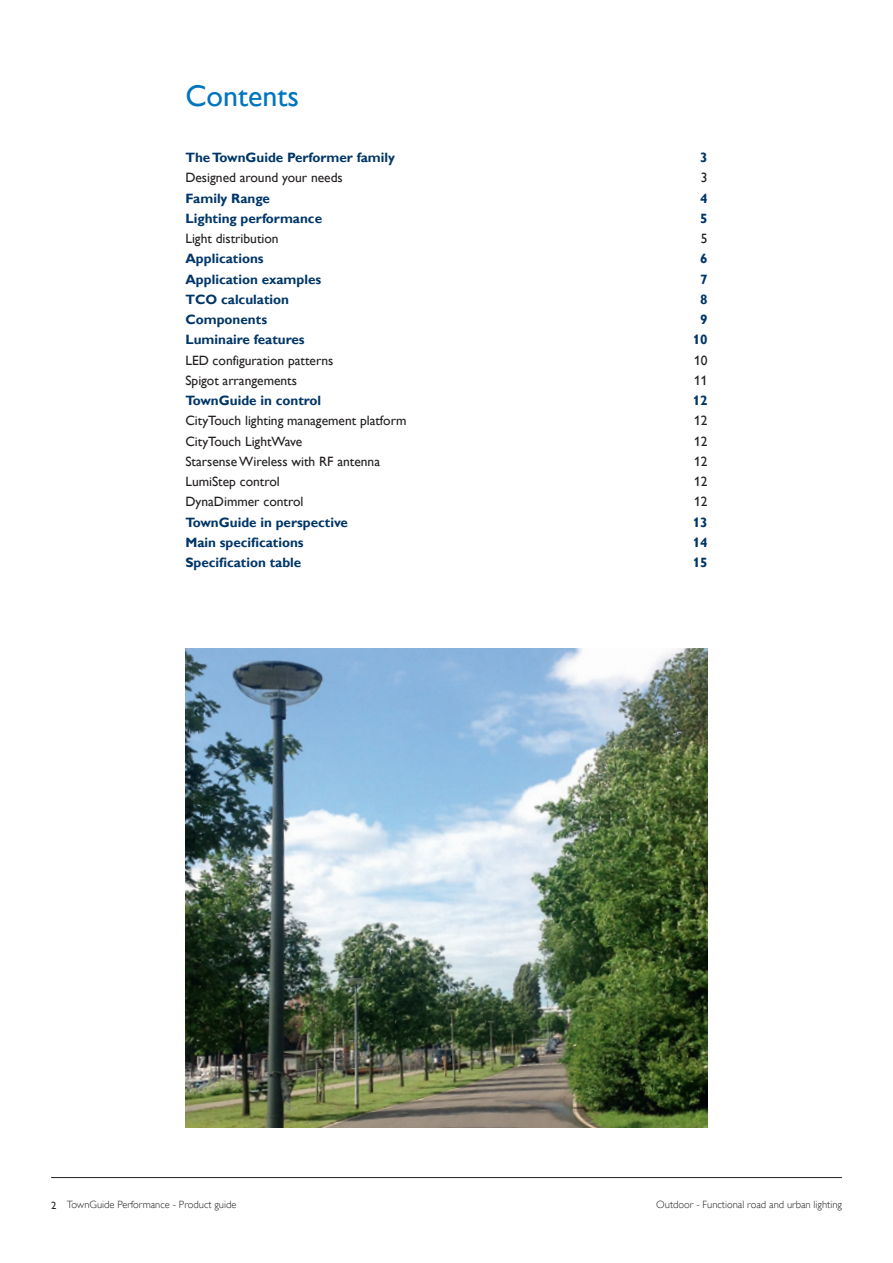
<style>
.page{position:relative;width:893px;height:1263px;background:#fff}
.page>*{position:absolute;margin:0;border:0;box-sizing:border-box;transform-origin:0 0}
.t1{font:30px "Gill Sans Alt One WGL";color:#0075be}
.t2{font:700 13.5px/20.2px "Gill Sans Alt One WGL";color:#003667}
.t3{font:13.5px/20.2px "Gill Sans Alt One WGL";color:#231f20}
.t4{font:10.5px "Gill Sans Alt One WGL Light";color:#231f20}
.s1{font-family:"Gill Sans Alt One WGL"}
</style>
<div class="page">
<img style="left:185px;top:648px;width:523px;height:479px">
<hr style="left:51px;top:1177px;width:791px;height:1px;background:#231f20">
<h1 class="t1" style="left:185px;top:75px;width:115px">Contents</h1>
<p class="t2" style="left:185px;top:147px;width:211px">The TownGuide Performer family</p>
<p class="t3" style="left:185px;top:167px;width:159px">Designed around your needs</p>
<p class="t2" style="left:185px;top:188px;width:138px">Family Range<br>Lighting performance</p>
<p class="t3" style="left:185px;top:228px;width:95px">Light distribution</p>
<p class="t2" style="left:185px;top:248px;width:137px">Applications<br>Application examples<br>TCO calculation<br>Components<br>Luminaire features</p>
<p class="t3" style="left:185px;top:350px;width:149px">LED configuration patterns<br>Spigot arrangements</p>
<p class="t2" style="left:185px;top:390px;width:137px">TownGuide in control</p>
<p class="t3" style="left:185px;top:410px;width:223px">CityTouch lighting management platform<br>CityTouch LightWave<br>Starsense Wireless with RF antenna<br>LumiStep control<br>DynaDimmer control</p>
<p class="t2" style="left:185px;top:512px;width:164px">TownGuide in perspective<br>Main specifications<br>Specification table</p>
<p class="t2" style="left:700px;top:147px;width:9px">3</p>
<p class="t3" style="left:701px;top:167px;width:8px">3</p>
<p class="t2" style="left:700px;top:188px;width:9px">4<br>5</p>
<p class="t3" style="left:701px;top:228px;width:8px">5</p>
<p class="t2" style="left:693px;top:248px;width:16px;text-align:center">6<br>7<br>8<br>9<br>10</p>
<p class="t3" style="left:694px;top:350px;width:15px">10<br>11</p>
<p class="t2" style="left:693px;top:390px;width:16px">12</p>
<p class="t3" style="left:694px;top:410px;width:15px;text-align:justify">12<br>12<br>12<br>12<br>12</p>
<p class="t2" style="left:693px;top:512px;width:16px;text-align:justify">13<br>14<br>15</p>
<p class="t4" style="left:51px;top:1198px;width:187px"><span class="s1">2</span> TownGuide Performance - Product guide</p>
<p class="t4" style="left:656px;top:1198px;width:187px">Outdoor - Functional road and urban lighting</p>
</div>
